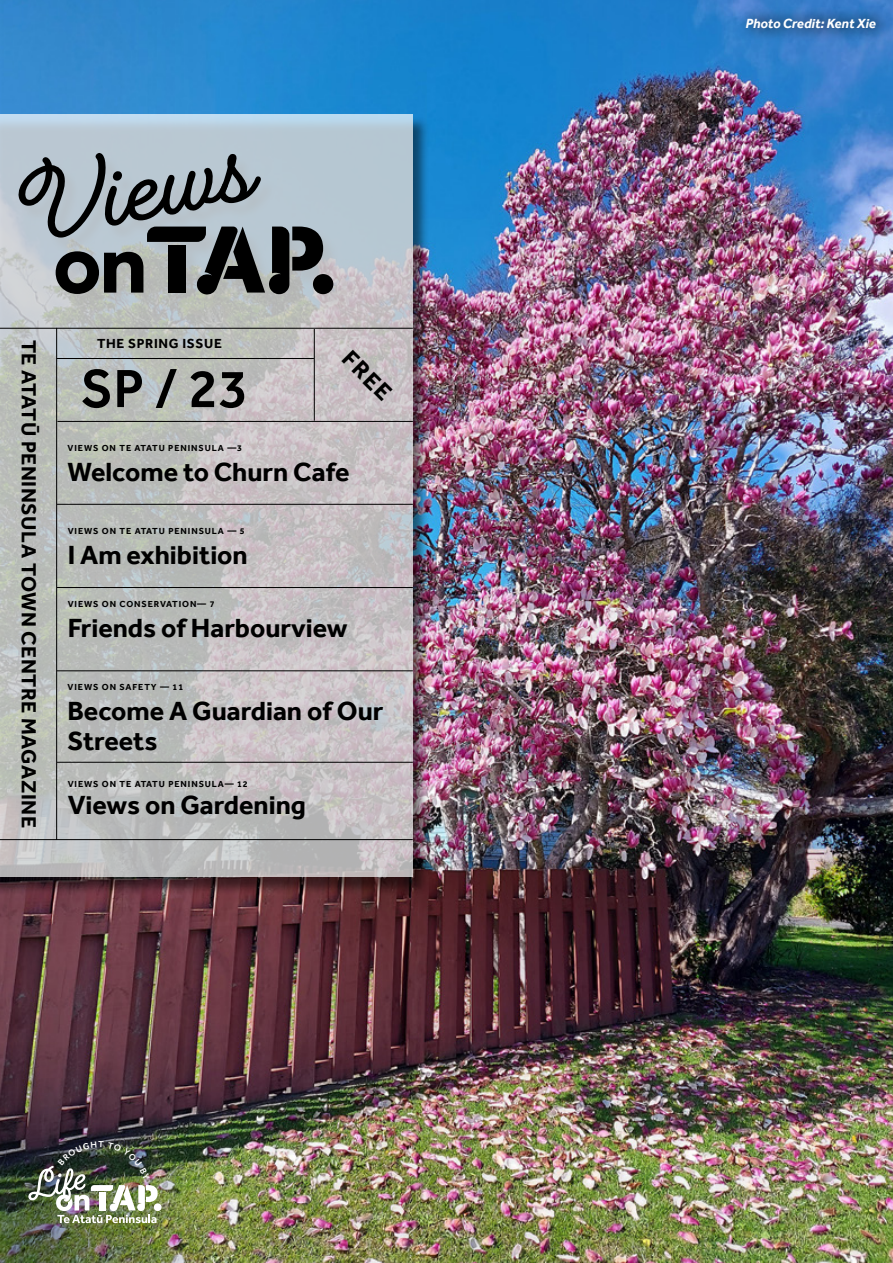
<style>
.page{position:relative;width:893px;height:1263px;background:#fff}
.page>*{position:absolute;margin:0;border:0;box-sizing:border-box;transform-origin:0 0}
.t1{font:500 55.5px "Effra";color:#000}
.t2{font:700 27px/30px "Effra";color:#000}
.t3{font:700 24px "Effra";color:#000}
.t4{font:700 21px "Effra";letter-spacing:.025em;color:#000}
.t5{font:italic 700 13.65px "Effra";color:#fff}
.t6{font:700 13.5px "Effra";letter-spacing:.05em;color:#000}
.t7{font:700 9px "Effra";letter-spacing:.1em;color:#000}
</style>
<div class="page">
<img style="left:0;top:0;width:893px;height:1263px">
<img style="left:0;top:1044px;width:226px;height:219px">
<div style="left:154px;top:1203px;width:8px;height:8px;background:#fff;border-radius:50%"></div>
<svg style="left:737px;top:4px;width:155px;height:38px;background:#3372b7"></svg>
<div style="left:0;top:116px;width:429px;height:780px;background:#000;opacity:.7"></div>
<svg style="left:0;top:115px;width:413px;height:762px;background:#bfc0c1"></svg>
<div style="left:313px;top:274px;width:20px;height:20px;background:#000;border-radius:50%"></div>
<svg style="left:17px;top:153px;width:306px;height:142px;background:#81898e"></svg>
<hr style="left:0;top:328px;width:413px;height:1px;background:#000">
<hr style="left:57px;top:421px;width:356px;height:1px;background:#000">
<hr style="left:57px;top:504px;width:356px;height:1px;background:#000">
<hr style="left:57px;top:587px;width:356px;height:1px;background:#000">
<hr style="left:57px;top:670px;width:356px;height:1px;background:#000">
<hr style="left:57px;top:762px;width:356px;height:1px;background:#000">
<hr style="left:0;top:839px;width:413px;height:1px;background:#000">
<hr style="left:56px;top:328px;width:1px;height:512px;background:#000">
<hr style="left:314px;top:329px;width:1px;height:92px;background:#000">
<hr style="left:57px;top:358px;width:257px;height:1px;background:#000">
<img style="left:28px;top:1141px;width:130px;height:82px">
<h3 class="t6" style="left:97px;top:336px;width:126px">THE SPRING ISSUE</h3>
<h1 class="t1" style="left:80px;top:355px;width:170px">SP / 23</h1>
<h3 class="t4" style="left:41px;top:340px;width:490px;rotate:90deg">TE ATATŪ PENINSULA TOWN CENTRE MAGAZINE</h3>
<h3 class="t3" style="left:356px;top:345px;width:61px;rotate:45deg">FREE</h3>
<p class="t7" style="left:68px;top:442px;width:176px">VIEWS ON TE ATATU PENINSULA —3</p>
<h2 class="t2" style="left:68px;top:456px;width:283px">Welcome to Churn Cafe</h2>
<p class="t7" style="left:68px;top:525px;width:179px">VIEWS ON TE ATATU PENINSULA — 5</p>
<h2 class="t2" style="left:68px;top:540px;width:182px">I Am exhibition</h2>
<p class="t7" style="left:68px;top:599px;width:148px">VIEWS ON CONSERVATION— 7</p>
<h2 class="t2" style="left:68px;top:613px;width:281px">Friends of Harbourview</h2>
<p class="t7" style="left:68px;top:682px;width:117px">VIEWS ON SAFETY — 11</p>
<h2 class="t2" style="left:68px;top:696px;width:317px">Become A Guardian of Our<br>Streets</h2>
<p class="t7" style="left:68px;top:778px;width:182px">VIEWS ON TE ATATU PENINSULA— 12</p>
<h2 class="t2" style="left:68px;top:789px;width:240px">Views on Gardening</h2>
<h3 class="t5" style="left:745px;top:15px;width:132px">Photo Credit: Kent Xie</h3>
</div>
